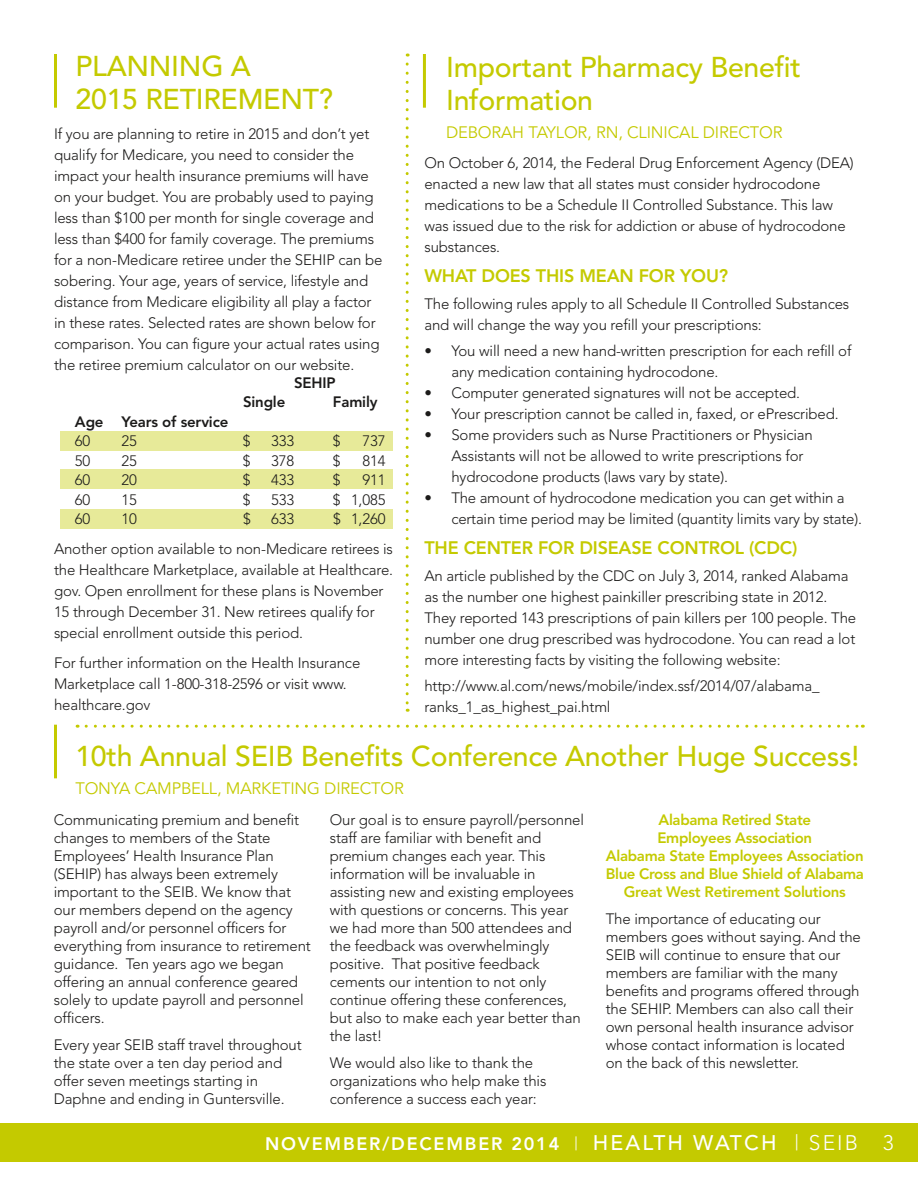
<style>
.page{position:relative;width:918px;height:1188px;background:#fff}
.page>*{position:absolute;margin:0;border:0;box-sizing:border-box;transform-origin:0 0}
.t1{font:500 28.5px/33px "Avenir";letter-spacing:-.01em;color:#c4ca00}
.t2{font:800 18px "Avenir";letter-spacing:-.01em;color:#c4ca00}
.t3{font:800 18px "Avenir";letter-spacing:.1em;color:#fff}
.t4{font:16.5px "Avenir";letter-spacing:-.01em;color:#c4ca00}
.t5{font:300 15px/18px "Avenir";letter-spacing:-.01em;color:#1c1b1a}
.t6{font:800 15px/18px "Avenir";letter-spacing:-.02em;color:#c4ca00;text-align:center}
.t7{font:800 15px "Avenir";letter-spacing:-.01em;color:#1c1b1a}
.s1{font-weight:300}
.s2{font-weight:500;font-size:21px}
.s3{font-weight:300;font-size:21px}
</style>
<div class="page">
<div style="left:0;top:1123px;width:918px;height:39px;background:#c4ca00"></div>
<div style="left:60px;top:432px;width:333px;height:19px;background:#e7ea99"></div>
<div style="left:60px;top:470px;width:333px;height:19px;background:#e7ea99"></div>
<div style="left:60px;top:510px;width:333px;height:19px;background:#e7ea99"></div>
<hr style="left:54px;top:54px;width:3px;height:54px;background:#c4ca00">
<hr style="left:423px;top:54px;width:3px;height:54px;background:#c4ca00">
<hr style="left:54px;top:725px;width:3px;height:53px;background:#c4ca00">
<svg style="left:86px;top:725px;width:777px;height:3px"></svg>
<svg style="left:406px;top:64px;width:3px;height:648px"></svg>
<h1 class="t1" style="left:446px;top:51px;width:356px">Important Pharmacy Benefit<br>Information</h1>
<p class="t4" style="left:446px;top:123px;width:338px">DEBORAH TAYLOR, RN, CLINICAL DIRECTOR</p>
<p class="t5" style="left:424px;top:153px;width:431px;line-height:21px">On October 6, 2014, the Federal Drug Enforcement Agency (DEA) enacted a new law that all states must consider hydrocodone medications to be a Schedule II Controlled Substance. This law was issued due to the risk for addiction or abuse of hydrocodone substances.</p>
<p class="t2" style="left:424px;top:265px;width:305px">WHAT DOES THIS MEAN FOR YOU?</p>
<p class="t5" style="left:424px;top:293px;width:426px;line-height:21px">The following rules apply to all Schedule II Controlled Substances and will change the way you refill your prescriptions:</p>
<p class="t5" style="left:451px;top:340px;width:402px;line-height:21px;text-indent:-27px">• You will need a new hand-written prescription for each refill of any medication containing hydrocodone.</p>
<p class="t5" style="left:424px;top:384px;width:377px">• Computer generated signatures will not be accepted.</p>
<p class="t5" style="left:424px;top:405px;width:416px">• Your prescription cannot be called in, faxed, or ePrescribed.</p>
<p class="t5" style="left:451px;top:424px;width:363px;line-height:21px;text-indent:-27px">• Some providers such as Nurse Practitioners or Physician<br>Assistants will not be allowed to write prescriptions for hydrocodone products (laws vary by state).</p>
<p class="t5" style="left:451px;top:487px;width:412px;line-height:21px;text-indent:-27px">• The amount of hydrocodone medication you can get within a certain time period may be limited (quantity limits vary by state).</p>
<p class="t2" style="left:424px;top:537px;width:374px">THE CENTER FOR DISEASE CONTROL (CDC)</p>
<p class="t5" style="left:424px;top:565px;width:433px;line-height:21px">An article published by the CDC on July 3, 2014, ranked Alabama as the number one highest painkiller prescribing state in 2012.<br>They reported 143 prescriptions of pain killers per 100 people. The number one drug prescribed was hydrocodone. You can read a lot more interesting facts by visiting the following website:</p>
<p class="t5" style="left:424px;top:675px;width:397px;line-height:21px">http://www.al.com/news/mobile/index.ssf/2014/07/alabama_ ranks_1_as_highest_pai.html</p>
<h1 class="t1" style="left:75px;top:740px;width:786px">10th Annual SEIB Benefits Conference Another Huge Success!</h1>
<p class="t4" style="left:75px;top:779px;width:330px">TONYA CAMPBELL, MARKETING DIRECTOR</p>
<p class="t5" style="left:54px;top:811px;width:259px">Communicating premium and benefit changes to members of the State Employees’ Health Insurance Plan (SEHIP) has always been extremely important to the SEIB. We know that our members depend on the agency payroll and/or personnel officers for everything from insurance to retirement guidance. Ten years ago we began offering an annual conference geared solely to update payroll and personnel officers.</p>
<p class="t5" style="left:54px;top:1036px;width:250px">Every year SEIB staff travel throughout the state over a ten day period and offer seven meetings starting in Daphne and ending in Guntersville.</p>
<h1 class="t1" style="left:76px;top:50px;width:259px">PLANNING A<br>2015 RETIREMENT?</h1>
<p class="t5" style="left:54px;top:123px;width:330px;line-height:21px">If you are planning to retire in 2015 and don’t yet qualify for Medicare, you need to consider the impact your health insurance premiums will have on your budget. You are probably used to paying less than $100 per month for single coverage and less than $400 for family coverage. The premiums for a non-Medicare retiree under the SEHIP can be sobering. Your age, years of service, lifestyle and distance from Medicare eligibility all play a factor in these rates. Selected rates are shown below for comparison. You can figure your actual rates using the retiree premium calculator on our website.</p>
<p class="t7" style="left:294px;top:374px;width:43px">SEHIP</p>
<p class="t7" style="left:243px;top:393px;width:44px">Single</p>
<p class="t7" style="left:333px;top:393px;width:46px">Family</p>
<p class="t7" style="left:75px;top:413px;width:155px">Age Years of service</p>
<p class="t5" style="left:75px;top:432px;width:17px">60</p>
<p class="t5" style="left:121px;top:432px;width:17px">25</p>
<p class="t5" style="left:243px;top:432px;width:9px">$</p>
<p class="t5" style="left:271px;top:432px;width:25px">333</p>
<p class="t5" style="left:333px;top:432px;width:9px">$</p>
<p class="t5" style="left:362px;top:432px;width:25px">737</p>
<p class="t5" style="left:75px;top:452px;width:17px">50</p>
<p class="t5" style="left:121px;top:452px;width:17px">25</p>
<p class="t5" style="left:243px;top:452px;width:9px">$</p>
<p class="t5" style="left:271px;top:452px;width:25px">378</p>
<p class="t5" style="left:333px;top:452px;width:9px">$</p>
<p class="t5" style="left:362px;top:452px;width:25px">814</p>
<p class="t5" style="left:75px;top:471px;width:17px">60</p>
<p class="t5" style="left:121px;top:471px;width:17px">20</p>
<p class="t5" style="left:243px;top:471px;width:9px">$</p>
<p class="t5" style="left:271px;top:471px;width:25px">433</p>
<p class="t5" style="left:333px;top:471px;width:9px">$</p>
<p class="t5" style="left:362px;top:471px;width:25px">911</p>
<p class="t5" style="left:75px;top:491px;width:17px">60</p>
<p class="t5" style="left:121px;top:491px;width:17px">15</p>
<p class="t5" style="left:243px;top:491px;width:9px">$</p>
<p class="t5" style="left:271px;top:491px;width:25px">533</p>
<p class="t5" style="left:333px;top:491px;width:54px">$ 1,085</p>
<p class="t5" style="left:75px;top:510px;width:17px">60</p>
<p class="t5" style="left:122px;top:510px;width:17px">10</p>
<p class="t5" style="left:243px;top:510px;width:9px">$</p>
<p class="t5" style="left:271px;top:510px;width:25px">633</p>
<p class="t5" style="left:54px;top:504px;width:340px;line-height:30px;text-indent:279px">$ 1,260<br>Another option available to non-Medicare retirees is</p>
<p class="t5" style="left:54px;top:560px;width:341px;line-height:21px">the Healthcare Marketplace, available at Healthcare. gov. Open enrollment for these plans is November 15 through December 31. New retirees qualify for special enrollment outside this period.</p>
<p class="t5" style="left:54px;top:653px;width:308px;line-height:21px">For further information on the Health Insurance<br>Marketplace call 1-800-318-2596 or visit www. healthcare.gov</p>
<p class="t5" style="left:330px;top:811px;width:256px">Our goal is to ensure payroll/personnel staff are familiar with benefit and premium changes each year. This information will be invaluable in assisting new and existing employees with questions or concerns. This year we had more than 500 attendees and the feedback was overwhelmingly positive. That positive feedback cements our intention to not only continue offering these conferences, but also to make each year better than the last!</p>
<p class="t5" style="left:330px;top:1054px;width:218px">We would also like to thank the organizations who help make this conference a success each year:</p>
<p class="t6" style="left:606px;top:811px;width:260px">Alabama Retired State<br>Employees Association<br>Alabama State Employees Association<br>Blue Cross and Blue Shield of Alabama<br>Great West Retirement Solutions</p>
<p class="t5" style="left:606px;top:910px;width:257px">The importance of educating our members goes without saying. And the SEIB will continue to ensure that our members are familiar with the many benefits and programs offered through the SEHIP. Members can also call their own personal health insurance advisor whose contact information is located on the back of this newsletter.</p>
<p class="t3" style="left:265px;top:1133px;width:630px">NOVEMBER/DECEMBER 2014 <span class="s1">|</span> <span class="s2">HEALTH WATCH</span> <span class="s3">| SEIB 3</span></p>
</div>
